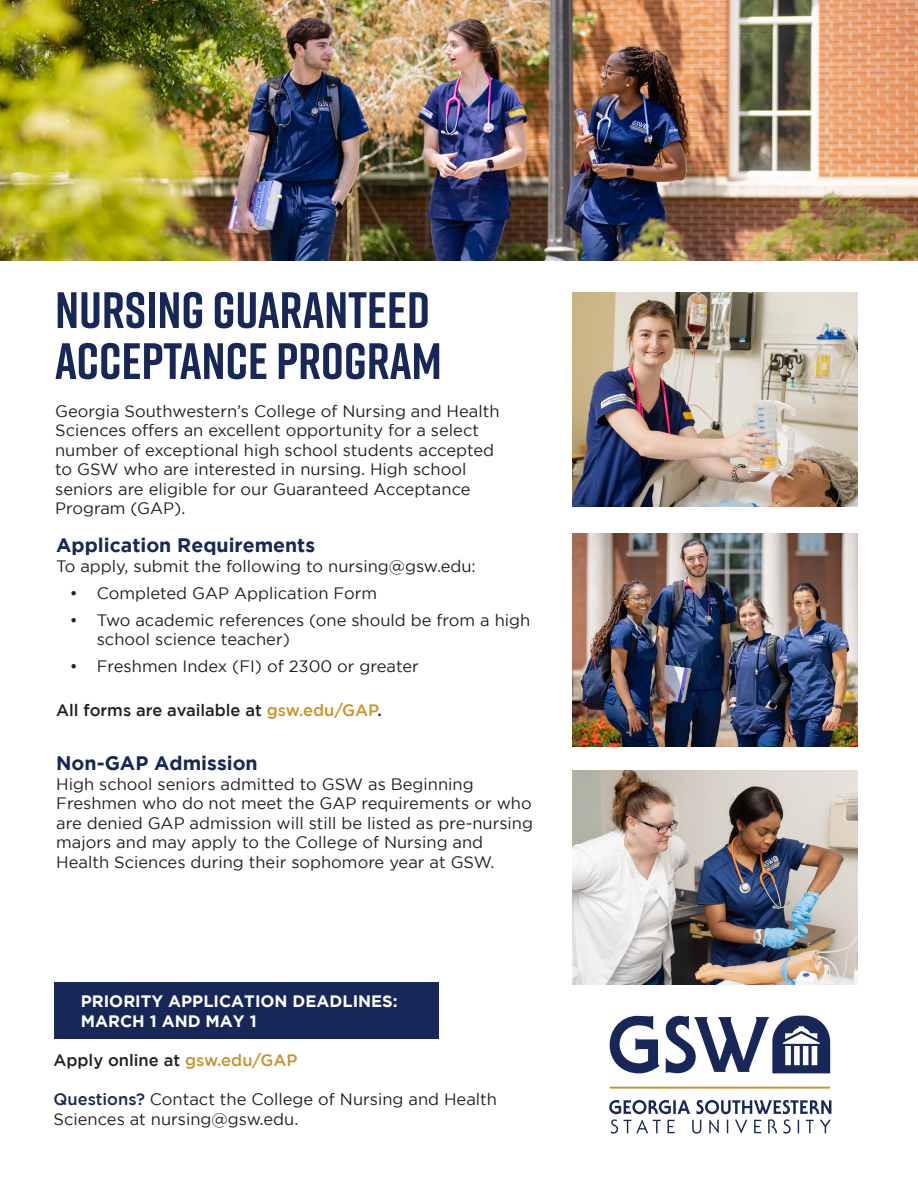
<style>
.page{position:relative;width:918px;height:1188px;background:#fff}
.page>*{position:absolute;margin:0;border:0;box-sizing:border-box;transform-origin:0 0}
.t1{font:700 51px/51px "Rift";color:#172757}
.t2{font:700 19.5px "Gotham";color:#172757}
.t3{font:16.5px/19.5px "Gotham";color:#231f20}
.t4{font:500 16.5px "Gotham";color:#231f20}
.t5{font:700 16.5px "Gotham";color:#fff}
.s1{color:#c8942b}
.s2{font-weight:500;color:#172757}
</style>
<div class="page">
<div style="left:54px;top:982px;width:384px;height:57px;background:#172757"></div>
<img style="left:0;top:0;width:918px;height:260px">
<img style="left:573px;top:293px;width:284px;height:213px">
<img style="left:573px;top:533px;width:284px;height:213px">
<img style="left:573px;top:771px;width:284px;height:214px">
<svg style="left:609px;top:1100px;width:223px;height:34px"></svg>
<svg style="left:610px;top:1016px;width:49px;height:57px"></svg>
<svg style="left:666px;top:1016px;width:164px;height:57px"></svg>
<hr style="left:610px;top:1087px;width:220px;height:2px;background:#c8942b">
<p class="t1" style="left:55px;top:284px;width:388px">NURSING GUARANTEED<br>ACCEPTANCE PROGRAM</p>
<p class="t3" style="left:55px;top:401px;width:446px">Georgia Southwestern’s College of Nursing and Health Sciences offers an excellent opportunity for a select number of exceptional high school students accepted to GSW who are interested in nursing. High school seniors are eligible for our Guaranteed Acceptance Program (GAP).</p>
<p class="t2" style="left:56px;top:534px;width:260px">Application Requirements</p>
<p class="t3" style="left:56px;top:556px;width:421px">To apply, submit the following to nursing@gsw.edu:</p>
<p class="t3" style="left:70px;top:583px;width:309px">• Completed GAP Application Form</p>
<p class="t3" style="left:97px;top:610px;width:435px;text-indent:-27px">• Two academic references (one should be from a high school science teacher)</p>
<p class="t3" style="left:70px;top:657px;width:351px">• Freshmen Index (FI) of 2300 or greater</p>
<p class="t4" style="left:56px;top:700px;width:327px">All forms are available at <span class="s1">gsw.edu/GAP</span>.</p>
<p class="t2" style="left:56px;top:752px;width:203px">Non-GAP Admission</p>
<p class="t3" style="left:56px;top:774px;width:478px">High school seniors admitted to GSW as Beginning Freshmen who do not meet the GAP requirements or who are denied GAP admission will still be listed as pre-nursing majors and may apply to the College of Nursing and Health Sciences during their sophomore year at GSW.</p>
<p class="t5" style="left:81px;top:992px;width:318px">PRIORITY APPLICATION DEADLINES:</p>
<p class="t5" style="left:81px;top:1011px;width:177px">MARCH 1 AND MAY 1</p>
<p class="t4" style="left:53px;top:1051px;width:246px">Apply online at <span class="s1">gsw.edu/GAP</span></p>
<p class="t3" style="left:53px;top:1089px;width:445px"><span class="s2">Questions?</span> Contact the College of Nursing and Health<br>Sciences at nursing@gsw.edu.</p>
</div>
